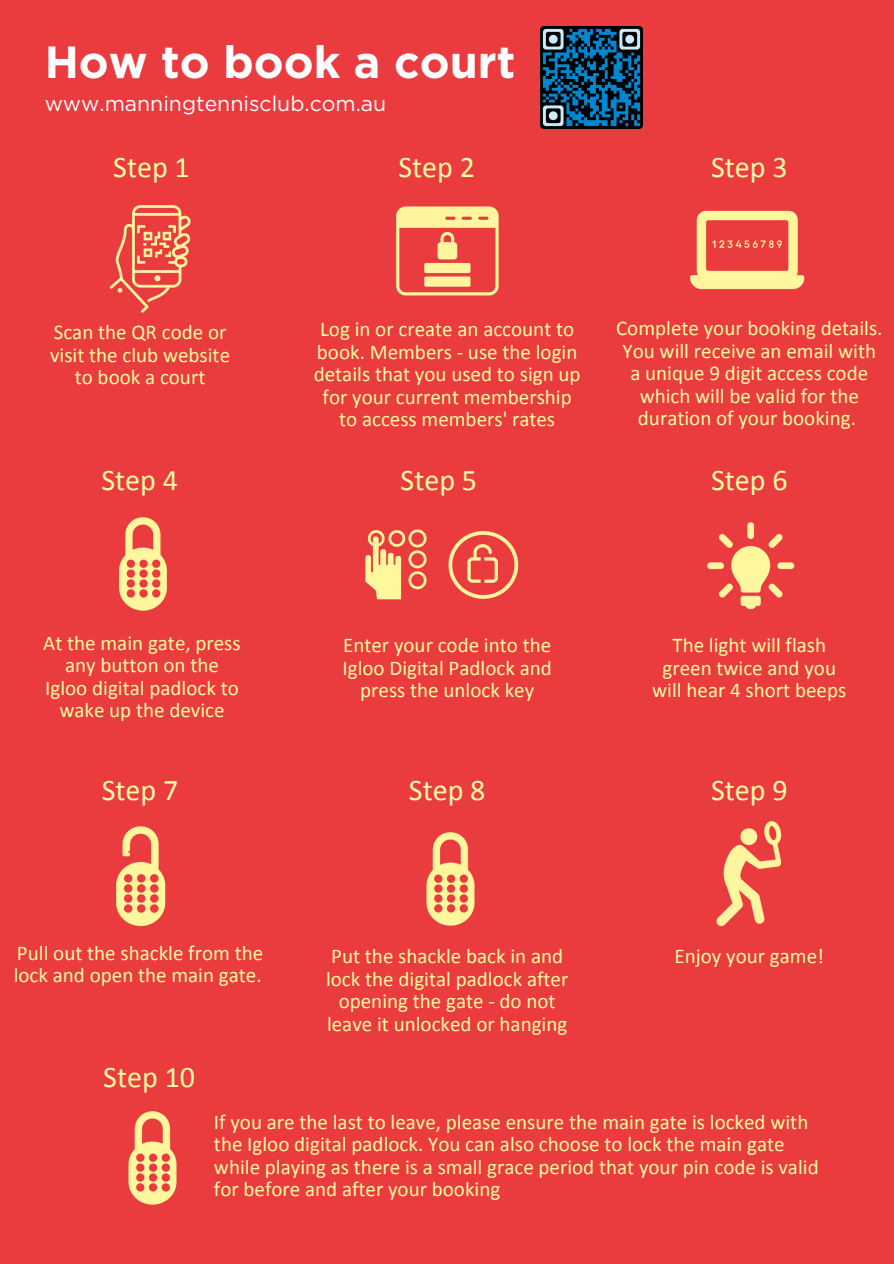
<style>
.page{position:relative;width:894px;height:1264px;background:#fff}
.page>*{position:absolute;margin:0;border:0;box-sizing:border-box;transform-origin:0 0}
.t1{font:700 45px "Gotham";color:#feffff}
.t2{font:30px "Calibri";color:#fffda2}
.t3{font:21.15px "Gotham";color:#feffff}
.t4{font:21px/22.5px "Calibri";color:#fffda2;text-align:center}
</style>
<div class="page">
<div style="left:0;top:0;width:893px;height:1263px;background:#ea3b3f"></div>
<img style="left:540px;top:26px;width:102px;height:103px">
<svg style="left:396px;top:206px;width:102px;height:89px"></svg>
<img style="left:365px;top:529px;width:62px;height:71px">
<img style="left:448px;top:531px;width:71px;height:68px">
<img style="left:426px;top:832px;width:49px;height:94px">
<img style="left:128px;top:1111px;width:49px;height:94px">
<img style="left:690px;top:210px;width:115px;height:80px">
<img style="left:707px;top:522px;width:88px;height:88px">
<img style="left:716px;top:821px;width:66px;height:106px">
<img style="left:109px;top:205px;width:82px;height:108px">
<img style="left:119px;top:517px;width:48px;height:94px">
<img style="left:116px;top:826px;width:50px;height:101px">
<p class="t1" style="left:45px;top:35px;width:472px">How to book a court</p>
<p class="t3" style="left:45px;top:90px;width:343px">www.manningtennisclub.com.au</p>
<p class="t2" style="left:113px;top:154px;width:78px">Step 1</p>
<p class="t2" style="left:398px;top:154px;width:78px">Step 2</p>
<p class="t2" style="left:710px;top:154px;width:78px">Step 3</p>
<p class="t4" style="left:50px;top:323px;width:181px">Scan the QR code or visit the club website to book a court</p>
<p class="t2" style="left:101px;top:467px;width:78px">Step 4</p>
<p class="t4" style="left:314px;top:319px;width:268px">Log in or create an account to book. Members - use the login details that you used to sign up for your current membership to access members' rates</p>
<p class="t2" style="left:400px;top:467px;width:78px">Step 5</p>
<p class="t4" style="left:616px;top:318px;width:268px">Complete your booking details.<br>You will receive an email with a unique 9 digit access code which will be valid for the duration of your booking.</p>
<p class="t2" style="left:710px;top:467px;width:78px">Step 6</p>
<p class="t4" style="left:43px;top:633px;width:199px">At the main gate, press any button on the<br>Igloo digital padlock to wake up the device</p>
<p class="t4" style="left:342px;top:636px;width:211px">Enter your code into the<br>Igloo Digital Padlock and press the unlock key</p>
<p class="t2" style="left:102px;top:777px;width:78px">Step 7</p>
<p class="t2" style="left:409px;top:777px;width:78px">Step 8</p>
<p class="t4" style="left:14px;top:943px;width:251px;text-align:left">Pull out the shackle from the lock and open the main gate.</p>
<p class="t4" style="left:326px;top:946px;width:244px">Put the shackle back in and lock the digital padlock after opening the gate - do not leave it unlocked or hanging</p>
<p class="t2" style="left:103px;top:1064px;width:93px">Step 10</p>
<p class="t4" style="left:652px;top:636px;width:195px">The light will flash green twice and you will hear 4 short beeps</p>
<p class="t2" style="left:710px;top:777px;width:78px">Step 9</p>
<p class="t4" style="left:674px;top:946px;width:151px">Enjoy your game!</p>
<p class="t4" style="left:214px;top:1112px;width:606px;text-align:left">If you are the last to leave, please ensure the main gate is locked with the Igloo digital padlock. You can also choose to lock the main gate while playing as there is a small grace period that your pin code is valid for before and after your booking</p>
</div>
